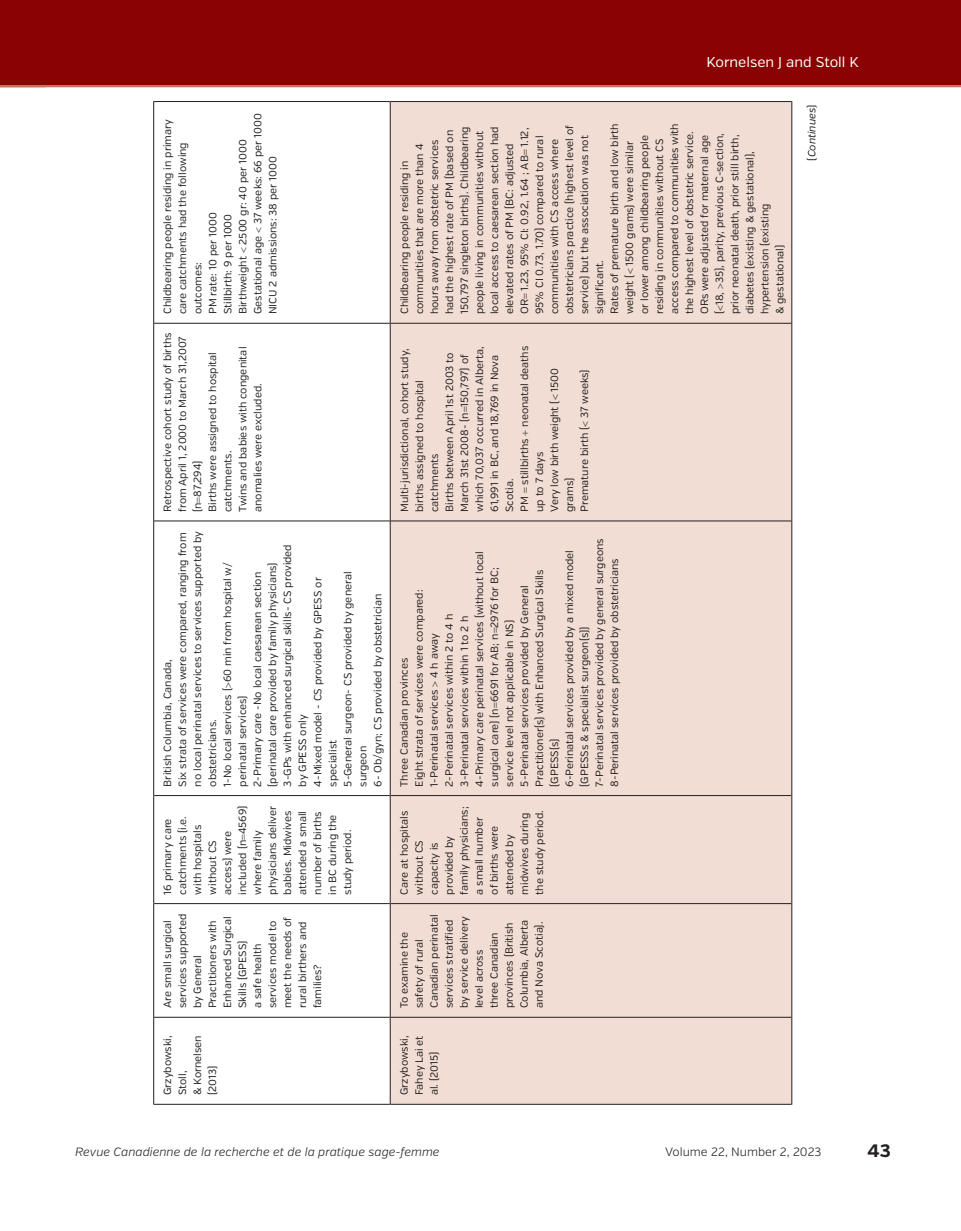
<style>
.page{position:relative;width:961px;height:1231px;background:#fff}
.page>*{position:absolute;margin:0;border:0;box-sizing:border-box;transform-origin:0 0}
.t1{font:700 18px "Verb";color:#231f20}
.t2{font:14.25px "Verb";color:#fff}
.t3{font:italic 300 12px "Verb";color:#231f20}
.t4{font:300 12px "Verb";color:#231f20}
.t5{font:10.5px/15px "Verb";color:#231f20}
.t6{font:italic 10.5px "Verb";color:#231f20}
.s1{font-style:normal}
</style>
<div class="page">
<hr style="left:0;top:84px;width:961px;height:3px;background:#c27660">
<div style="left:0;top:0;width:961px;height:84px;background:#8b0202"></div>
<div style="left:391px;top:102px;width:400px;height:1002px;background:#f1ddd3"></div>
<hr style="left:791px;top:1017px;width:1px;height:87px;background:#231f20">
<hr style="left:153px;top:903px;width:1px;height:114px;background:#231f20">
<hr style="left:791px;top:903px;width:1px;height:114px;background:#231f20">
<hr style="left:153px;top:795px;width:1px;height:108px;background:#231f20">
<hr style="left:791px;top:795px;width:1px;height:108px;background:#231f20">
<hr style="left:153px;top:521px;width:1px;height:274px;background:#231f20">
<hr style="left:791px;top:521px;width:1px;height:274px;background:#231f20">
<hr style="left:153px;top:323px;width:1px;height:198px;background:#231f20">
<hr style="left:791px;top:323px;width:1px;height:198px;background:#231f20">
<hr style="left:153px;top:101px;width:1px;height:222px;background:#231f20">
<hr style="left:791px;top:101px;width:1px;height:222px;background:#231f20">
<hr style="left:153px;top:1017px;width:1px;height:87px;background:#231f20">
<hr style="left:154px;top:1104px;width:236px;height:1px;background:#231f20">
<hr style="left:154px;top:1017px;width:236px;height:1px;background:#231f20">
<hr style="left:154px;top:903px;width:236px;height:1px;background:#231f20">
<hr style="left:154px;top:795px;width:236px;height:1px;background:#231f20">
<hr style="left:154px;top:520px;width:236px;height:1px;background:#231f20">
<hr style="left:154px;top:323px;width:236px;height:1px;background:#231f20">
<hr style="left:154px;top:101px;width:236px;height:1px;background:#231f20">
<hr style="left:390px;top:1017px;width:1px;height:87px;background:#231f20">
<hr style="left:390px;top:1104px;width:401px;height:1px;background:#231f20">
<hr style="left:390px;top:903px;width:1px;height:114px;background:#231f20">
<hr style="left:390px;top:1017px;width:401px;height:1px;background:#231f20">
<hr style="left:390px;top:795px;width:1px;height:108px;background:#231f20">
<hr style="left:390px;top:903px;width:401px;height:1px;background:#231f20">
<hr style="left:390px;top:521px;width:1px;height:274px;background:#231f20">
<hr style="left:390px;top:795px;width:401px;height:1px;background:#231f20">
<hr style="left:390px;top:323px;width:1px;height:198px;background:#231f20">
<hr style="left:390px;top:520px;width:401px;height:1px;background:#231f20">
<hr style="left:390px;top:101px;width:1px;height:222px;background:#231f20">
<hr style="left:390px;top:323px;width:401px;height:1px;background:#231f20">
<hr style="left:390px;top:101px;width:401px;height:1px;background:#231f20">
<svg style="left:432px;top:681px;width:6px;height:5px"></svg>
<svg style="left:494px;top:702px;width:2px;height:6px"></svg>
<svg style="left:522px;top:430px;width:6px;height:5px"></svg>
<svg style="left:552px;top:395px;width:6px;height:5px"></svg>
<svg style="left:582px;top:421px;width:6px;height:5px"></svg>
<svg style="left:627px;top:269px;width:6px;height:5px"></svg>
<svg style="left:717px;top:305px;width:6px;height:6px"></svg>
<svg style="left:717px;top:284px;width:6px;height:5px"></svg>
<p class="t5" style="left:160px;top:314px;width:202px;rotate:-90deg">Childbearing people residing in primary care catchments had the following outcomes:<br>PM rate: 10 per 1000<br>Stillbirth: 9 per 1000<br>Birthweight 2500 gr: 40 per 1000<br>Gestational age 37 weeks: 66 per 1000<br>NICU 2 admissions: 38 per 1000</p>
<p class="t5" style="left:160px;top:512px;width:181px;rotate:-90deg">Retrospective cohort study of births from April 1, 2000 to March 31,2007 (n 87,294)<br>Births were assigned to hospital catchments.<br>Twins and babies with congenital anomalies were excluded.</p>
<p class="t5" style="left:160px;top:786px;width:257px;rotate:-90deg">British Columbia, Canada,<br>Six strata of services were compared, ranging from no local perinatal services to services supported by obstetricians.<br>1-No local services ( 60 min from hospital w/ perinatal services)<br>2-Primary care -No local caesarean section (perinatal care provided by family physicians)<br>3-GPs with enhanced surgical skills- CS provided by GPESS only<br>4-Mixed model - CS provided by GPESS or specialist<br>5-General surgeon- CS provided by general surgeon<br>6- Ob/gyn; CS provided by obstetrician</p>
<p class="t5" style="left:160px;top:894px;width:91px;rotate:-90deg">16 primary care catchments (i.e. with hospitals without CS access) were included (n 4569) where family physicians deliver babies. Midwives attended a small number of births in BC during the study period.</p>
<p class="t5" style="left:160px;top:1008px;width:96px;rotate:-90deg">Are small surgical services supported by General<br>Practitioners with<br>Enhanced Surgical<br>Skills (GPESS)<br>a safe health services model to meet the needs of rural birthers and families?</p>
<p class="t5" style="left:160px;top:1095px;width:62px;rotate:-90deg">Grzybowski,<br>Stoll,<br>&amp; Kornelsen (2013)</p>
<h2 class="t2" style="left:706px;top:54px;width:154px">Kornelsen J and Stoll K</h2>
<p class="t6" style="left:805px;top:161px;width:58px;rotate:-90deg"><span class="s1">(</span>Continues<span class="s1">)</span></p>
<p class="t5" style="left:397px;top:314px;width:192px;rotate:-90deg">Childbearing people residing in communities that are more than 4 hours away from obstetric services had the highest rate of PM (based on 150,797 singleton births). Childbearing people living in communities without local access to caesarean section had elevated rates of PM (BC: adjusted<br>OR 1.23, 95% CI: 0.92, 1.64 ; AB 1.12, 95% CI 0.73, 1.70) compared to rural communities with CS access where obstetricians practice (highest level of service) but the association was not significant.<br>Rates of premature birth and low birth weight ( 1500 grams) were similar<br>or lower among childbearing people residing in communities without CS access compared to communities with the highest level of obstetric service.<br>ORs were adjusted for maternal age<br>( 18, 35), parity, previous C-section, prior neonatal death, prior still birth, diabetes (existing &amp; gestational), hypertension (existing<br>&amp; gestational)</p>
<p class="t5" style="left:397px;top:512px;width:168px;rotate:-90deg">Multi-jurisdictional, cohort study, births assigned to hospital catchments<br>Births between April 1st 2003 to<br>March 31st 2008- (n 150,797) of which 70,037 occurred in Alberta,<br>61,991 in BC, and 18,769 in Nova<br>Scotia.<br>PM stillbirths neonatal deaths up to 7 days<br>Very low birth weight ( 1500 grams)<br>Premature birth ( 37 weeks)</p>
<p class="t5" style="left:397px;top:786px;width:250px;rotate:-90deg">Three Canadian provinces<br>Eight strata of services were compared:<br>1-Perinatal services 4 h away<br>2-Perinatal services within 2 to 4 h<br>3-Perinatal services within 1 to 2 h<br>4-Primary care perinatal services (without local surgical care) (n 6691 for AB; n 2976 for BC; service level not applicable in NS)<br>5-Perinatal services provided by General Practitioner(s) with Enhanced Surgical Skills (GPESS(s)<br>6-Perinatal services provided by a mixed model (GPESSs &amp; specialist surgeon(s))<br>7-Perinatal services provided by general surgeons 8-Perinatal services provided by obstetricians</p>
<p class="t5" style="left:397px;top:894px;width:90px;rotate:-90deg">Care at hospitals without CS capacity is provided by family physicians; a small number of births were attended by midwives during the study period.</p>
<p class="t5" style="left:397px;top:1008px;width:95px;rotate:-90deg">To examine the safety of rural<br>Canadian perinatal services stratified by service delivery level across<br>three Canadian provinces (British<br>Columbia, Alberta and Nova Scotia).</p>
<p class="t5" style="left:397px;top:1095px;width:61px;text-align:justify;rotate:-90deg">Grzybowski, Fahey Lai et al. (2015)</p>
<p class="t3" style="left:75px;top:1144px;width:366px">Revue Canadienne de la recherche et de la pratique sage-femme</p>
<p class="t4" style="left:665px;top:1144px;width:158px">Volume 22, Number 2, 2023</p>
<h1 class="t1" style="left:867px;top:1139px;width:25px">43</h1>
</div>
